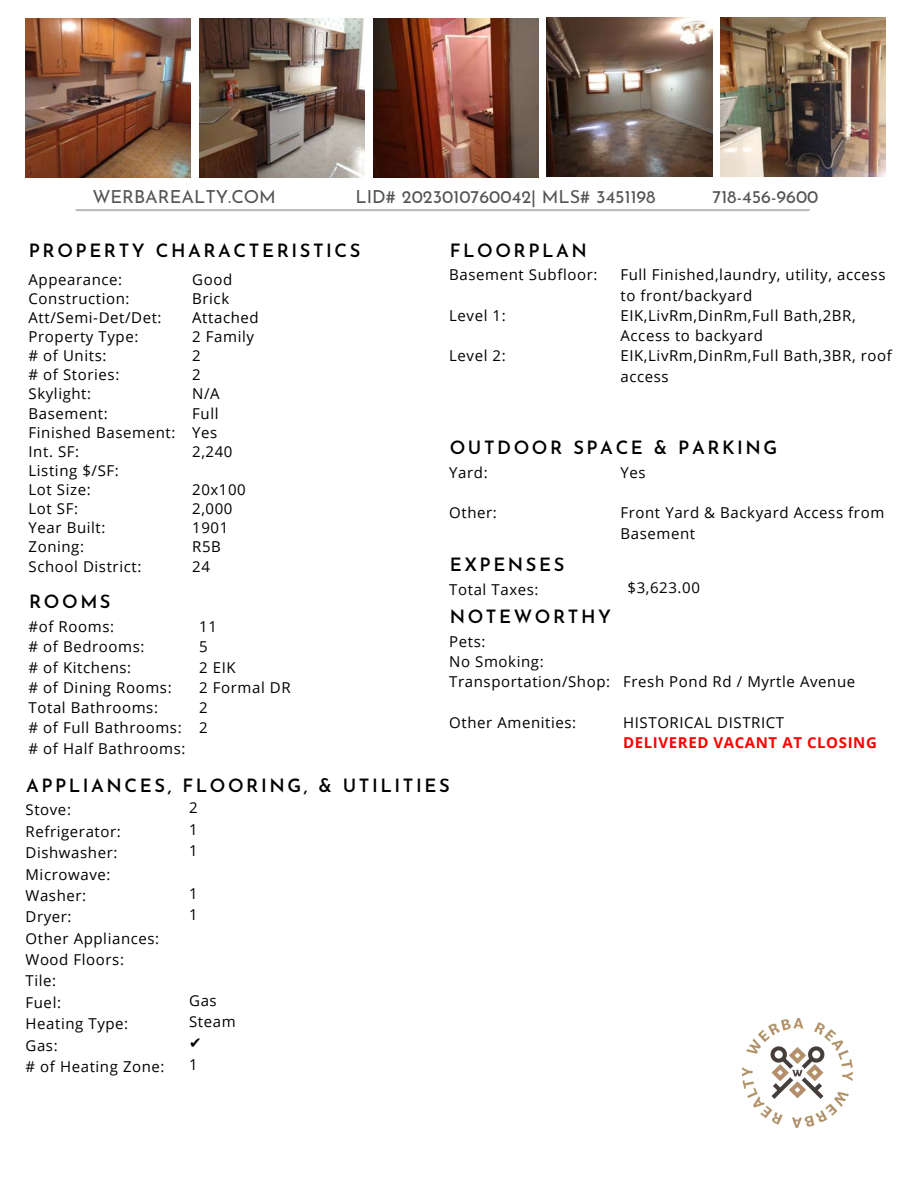
<style>
.page{position:relative;width:918px;height:1188px;background:#fff}
.page>*{position:absolute;margin:0;border:0;box-sizing:border-box;transform-origin:0 0}
.t1{font:600 18.3px "Josefin Sans";letter-spacing:.14em;color:#000}
.t2{font:18px "Josefin Sans";color:#545454}
.t3{font:15px/19.2px "Open Sans";letter-spacing:.04em;color:#000}
.t4{font:700 15px "Open Sans";letter-spacing:.04em;color:#f00}
.t5{font:15px "DejaVu Sans";color:#000}
</style>
<div class="page">
<img style="left:199px;top:19px;width:166px;height:159px">
<hr style="left:76px;top:209px;width:733px;height:2px;background:#545454">
<img style="left:743px;top:1018px;width:109px;height:109px">
<img style="left:373px;top:19px;width:165px;height:159px">
<img style="left:547px;top:18px;width:165px;height:158px">
<img style="left:721px;top:18px;width:165px;height:158px">
<img style="left:26px;top:19px;width:165px;height:159px">
<p class="t2" style="left:92px;top:189px;width:185px">WERBAREALTY.COM</p>
<p class="t2" style="left:356px;top:189px;width:302px">LID# 2023010760042| MLS# 3451198</p>
<p class="t2" style="left:713px;top:189px;width:107px">718-456-9600</p>
<p class="t1" style="left:29px;top:243px;width:333px">PROPERTY CHARACTERISTICS</p>
<p class="t3" style="left:29px;top:269px;width:148px">Appearance:<br>Construction:<br>Att/Semi-Det/Det:<br>Property Type:<br># of Units:<br># of Stories:<br>Skylight:<br>Basement:<br>Finished Basement:<br>Int. SF:<br>Listing $/SF:<br>Lot Size:<br>Lot SF:<br>Year Built:<br>Zoning:<br>School District:</p>
<p class="t3" style="left:192px;top:269px;width:68px">Good<br>Brick<br>Attached<br>2 Family<br>2<br>2<br>N/A<br>Full<br>Yes<br>2,240</p>
<p class="t3" style="left:192px;top:480px;width:55px">20x100<br>2,000<br>1901<br>R5B<br>24</p>
<p class="t1" style="left:29px;top:595px;width:83px">ROOMS</p>
<p class="t3" style="left:29px;top:616px;width:158px;line-height:20.2px">#of Rooms:<br># of Bedrooms:<br># of Kitchens:<br># of Dining Rooms:<br>Total Bathrooms:<br># of Full Bathrooms: # of Half Bathrooms:</p>
<p class="t3" style="left:199px;top:616px;width:93px;line-height:20.2px">11<br>5<br>2 EIK<br>2 Formal DR<br>2<br>2</p>
<p class="t1" style="left:450px;top:243px;width:139px">FLOORPLAN</p>
<p class="t3" style="left:449px;top:265px;width:150px">Basement Subfloor:</p>
<p class="t3" style="left:449px;top:305px;width:58px">Level 1:</p>
<p class="t3" style="left:449px;top:346px;width:58px">Level 2:</p>
<p class="t3" style="left:620px;top:264px;width:273px;line-height:20.2px">Full Finished,laundry, utility, access to front/backyard<br>EIK,LivRm,DinRm,Full Bath,2BR,<br>Access to backyard<br>EIK,LivRm,DinRm,Full Bath,3BR, roof access</p>
<p class="t1" style="left:450px;top:441px;width:329px">OUTDOOR SPACE &amp; PARKING</p>
<p class="t3" style="left:449px;top:463px;width:40px">Yard:</p>
<p class="t3" style="left:449px;top:503px;width:49px">Other:</p>
<p class="t3" style="left:620px;top:463px;width:27px">Yes</p>
<p class="t3" style="left:620px;top:503px;width:265px;line-height:20.2px">Front Yard &amp; Backyard Access from<br>Basement</p>
<p class="t1" style="left:450px;top:557px;width:116px">EXPENSES</p>
<p class="t3" style="left:449px;top:579px;width:91px">Total Taxes:</p>
<p class="t1" style="left:450px;top:609px;width:163px">NOTEWORTHY</p>
<p class="t3" style="left:449px;top:631px;width:162px;line-height:20.2px">Pets:<br>No Smoking:<br>Transportation/Shop:</p>
<p class="t3" style="left:449px;top:712px;width:128px">Other Amenities:</p>
<p class="t3" style="left:628px;top:577px;width:74px">$3,623.00</p>
<p class="t3" style="left:623px;top:672px;width:234px">Fresh Pond Rd / Myrtle Avenue</p>
<p class="t3" style="left:623px;top:712px;width:162px">HISTORICAL DISTRICT</p>
<p class="t4" style="left:623px;top:732px;width:255px">DELIVERED VACANT AT CLOSING</p>
<p class="t1" style="left:26px;top:778px;width:425px">APPLIANCES, FLOORING, &amp; UTILITIES</p>
<p class="t3" style="left:26px;top:799px;width:141px;line-height:21.3px">Stove:<br>Refrigerator:<br>Dishwasher:<br>Microwave:<br>Washer:<br>Dryer:<br>Other Appliances:<br>Wood Floors:<br>Tile:<br>Fuel:<br>Heating Type:<br>Gas:<br># of Heating Zone:</p>
<p class="t3" style="left:189px;top:797px;width:10px;line-height:21.5px;text-align:justify">2<br>1<br>1</p>
<p class="t3" style="left:189px;top:882px;width:10px;line-height:21.3px">1<br>1</p>
<p class="t3" style="left:189px;top:989px;width:48px;line-height:21.3px">Gas<br>Steam</p>
<p class="t5" style="left:189px;top:1035px;width:14px">✔</p>
<p class="t3" style="left:189px;top:1054px;width:10px">1</p>
</div>
